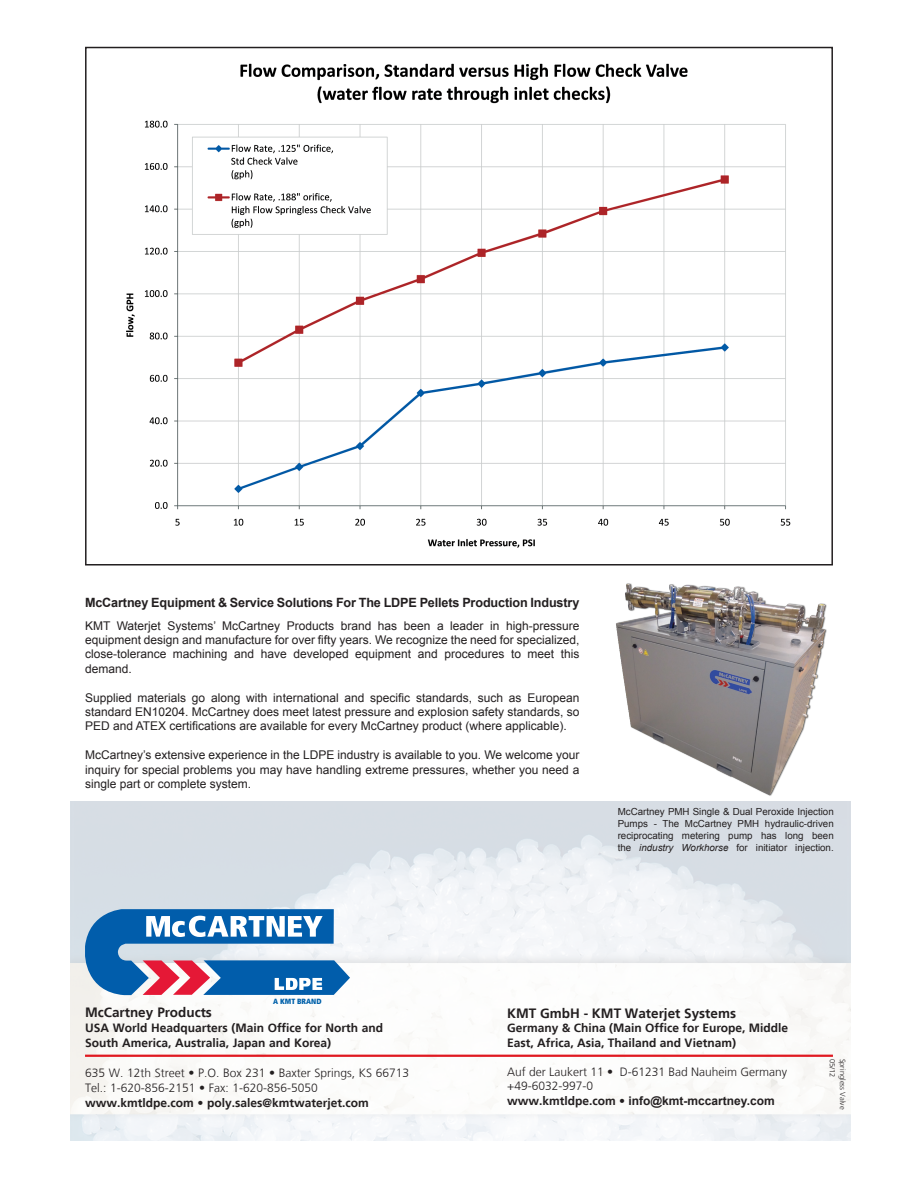
<style>
.page{position:relative;width:918px;height:1188px;background:#fff}
.page>*{position:absolute;margin:0;border:0;box-sizing:border-box;transform-origin:0 0}
.t1{font:700 13.5px "Frutiger";color:#231f20}
.t2{font:700 12.75px "Arial";letter-spacing:-.01em;color:#231f20}
.t3{font:12px/14.4px "Arial";color:#231f20;text-align:justify}
.t4{font:700 12px/15px "Frutiger";color:#231f20}
.t5{font:300 12px/15px "Frutiger";color:#231f20}
.t6{font:700 12px "Arial";color:#231f20}
.t7{font:9.75px/11.7px "Arial";color:#231f20;text-align:justify}
.t8{font:300 7.5px "Frutiger";color:#231f20}
.t9{font:900 condensed 7.5px "Frutiger";color:#0161aa}
.s1{font-style:italic}
.s2{font-family:"Frutiger"}
</style>
<div class="page">
<hr style="left:85px;top:1055px;width:748px;height:2px;background:#e01921">
<img style="left:126px;top:63px;width:665px;height:485px">
<svg style="left:85px;top:909px;width:265px;height:86px"></svg>
<img style="left:598px;top:583px;width:247px;height:223px">
<p class="t2" style="left:85px;top:594px;width:496px">McCartney Equipment &amp; Service Solutions For The LDPE Pellets Production Industry</p>
<p class="t3" style="left:85px;top:618px;width:496px">KMT Waterjet Systems’ McCartney Products brand has been a leader in high-pressure equipment design and manufacture for over fifty years. We recognize the need for specialized, close-tolerance machining and have developed equipment and procedures to meet this demand.</p>
<p class="t3" style="left:85px;top:690px;width:496px">Supplied materials go along with international and specific standards, such as European standard EN10204. McCartney does meet latest pressure and explosion safety standards, so PED and ATEX certifications are available for every McCartney product (where applicable).</p>
<p class="t3" style="left:85px;top:748px;width:496px">McCartney’s extensive experience in the LDPE industry is available to you. We welcome your inquiry for special problems you may have handling extreme pressures, whether you need a single part or complete system.</p>
<p class="t7" style="left:618px;top:806px;width:218px">McCartney PMH Single &amp; Dual Peroxide Injection Pumps - The McCartney PMH hydraulic-driven reciprocating metering pump has long been the <span class="s1">industry Workhorse</span> for initiator injection.</p>
<p class="t9" style="left:273px;top:997px;width:50px">A KMT BRAND</p>
<p class="t1" style="left:85px;top:1004px;width:128px">McCartney Products</p>
<p class="t4" style="left:85px;top:1020px;width:300px">USA World Headquarters (Main Office for North and<br>South America, Australia, Japan and Korea)</p>
<p class="t5" style="left:85px;top:1065px;width:326px">635 W. 12th Street • P.O. Box 231 • Baxter Springs, KS 66713<br>Tel.: 1-620-856-2151 • Fax: 1-620-856-5050</p>
<p class="t4" style="left:85px;top:1095px;width:285px">www.kmtldpe.com • poly.sales@kmtwaterjet.com</p>
<p class="t1" style="left:507px;top:1005px;width:230px">KMT GmbH - KMT Waterjet Systems</p>
<p class="t4" style="left:507px;top:1021px;width:282px;line-height:14.4px">Germany &amp; China (Main Office for Europe, Middle<br>East, Africa, Asia, Thailand and Vietnam)</p>
<p class="t5" style="left:507px;top:1065px;width:282px;line-height:14.4px">Auf der Laukert 11 • D-61231 Bad Nauheim Germany +49-6032-997-0</p>
<p class="t6" style="left:507px;top:1093px;width:269px"><span class="s2">www.kmtldpe.com •</span> info@kmt-mccartney.com</p>
<p class="t8" style="left:837px;top:1059px;width:20px;rotate:90deg">05/12</p>
<p class="t8" style="left:847px;top:1059px;width:53px;rotate:90deg">Springless Valve</p>
</div>
